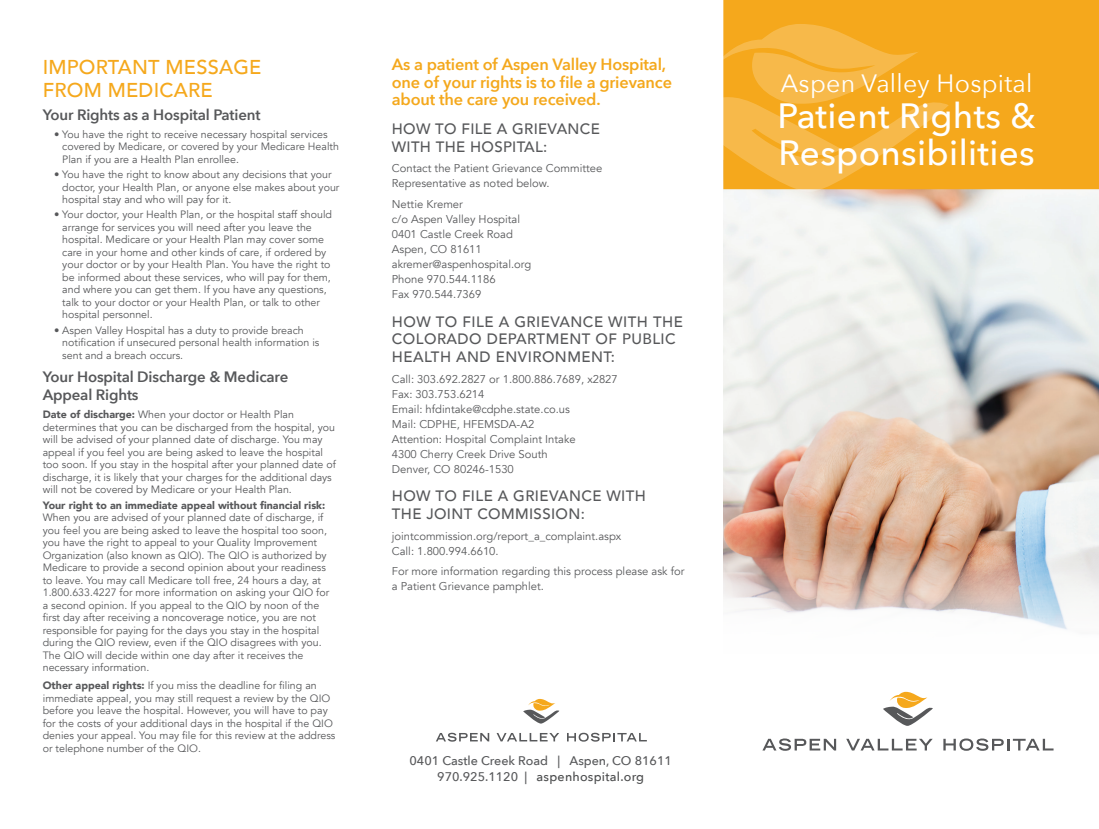
<style>
.page{position:relative;width:1099px;height:829px;background:#fff}
.page>*{position:absolute;margin:0;border:0;box-sizing:border-box;transform-origin:0 0}
.t1{font:500 35px/36.2px "Avenir Next";letter-spacing:.01em;color:#fff}
.t2{font:25px "Avenir Next";letter-spacing:.01em;color:#fff}
.t3{font:500 20px/22.5px "Avenir";letter-spacing:.01em;color:#f5a81c}
.t4{font:600 16.25px/17.5px "Avenir Next";letter-spacing:-.01em;color:#f4a81c}
.t5{font:500 15px/17.5px "Avenir";letter-spacing:.025em;color:#57585a}
.t6{font:600 15px/18.1px "Avenir Next";letter-spacing:-.01em;color:#57585a}
.t7{font:500 12.5px/16.2px "Avenir Next";color:#57585a;text-align:center}
.t8{font:11.25px/15px "Avenir";color:#57585a}
.t9{font:10.62px/12.5px "Avenir";color:#57585a}
.t10{font:900 10.62px "Avenir";color:#57585a}
.s1{font-weight:900}
.s2{color:#4b4c4d}
</style>
<div class="page">
<img style="left:723px;top:189px;width:375px;height:356px">
<div style="left:723px;top:0;width:375px;height:189px;background:#f5a81c"></div>
<svg style="left:723px;top:24px;width:225px;height:168px;background:#f5b136"></svg>
<svg style="left:723px;top:545px;width:375px;height:85px"></svg>
<svg style="left:762px;top:738px;width:73px;height:12px"></svg>
<svg style="left:846px;top:738px;width:86px;height:12px"></svg>
<svg style="left:943px;top:738px;width:110px;height:12px"></svg>
<svg style="left:883px;top:691px;width:49px;height:34px"></svg>
<svg style="left:436px;top:732px;width:53px;height:9px"></svg>
<svg style="left:496px;top:733px;width:63px;height:8px"></svg>
<svg style="left:567px;top:732px;width:79px;height:9px"></svg>
<svg style="left:523px;top:698px;width:36px;height:25px"></svg>
<h3 class="t3" style="left:43px;top:55px;width:220px">IMPORTANT MESSAGE<br>FROM MEDICARE</h3>
<h3 class="t6" style="left:43px;top:105px;width:219px">Your Rights as a Hospital Patient</h3>
<p class="t9" style="left:62px;top:128px;width:278px;text-indent:-8px">• You have the right to receive necessary hospital services covered by Medicare, or covered by your Medicare Health<br>Plan if you are a Health Plan enrollee.</p>
<p class="t9" style="left:62px;top:168px;width:278px;text-indent:-8px">• You have the right to know about any decisions that your doctor, your Health Plan, or anyone else makes about your hospital stay and who will pay for it.</p>
<p class="t9" style="left:62px;top:208px;width:271px;text-indent:-8px">• Your doctor, your Health Plan, or the hospital staff should arrange for services you will need after you leave the hospital. Medicare or your Health Plan may cover some care in your home and other kinds of care, if ordered by your doctor or by your Health Plan. You have the right to be informed about these services, who will pay for them, and where you can get them. If you have any questions, talk to your doctor or your Health Plan, or talk to other hospital personnel.</p>
<p class="t9" style="left:62px;top:324px;width:258px;text-indent:-8px">• Aspen Valley Hospital has a duty to provide breach notification if unsecured personal health information is sent and a breach occurs.</p>
<h3 class="t6" style="left:43px;top:367px;width:247px">Your Hospital Discharge &amp; Medicare<br>Appeal Rights</h3>
<p class="t9" style="left:43px;top:408px;width:294px"><span class="s1">Date of discharge:</span> When your doctor or Health Plan determines that you can be discharged from the hospital, you will be advised of your planned date of discharge. You may appeal if you feel you are being asked to leave the hospital too soon. If you stay in the hospital after your planned date of discharge, it is likely that your charges for the additional days will not be covered by Medicare or your Health Plan.</p>
<p class="t10" style="left:43px;top:495px;width:284px">Your right to an immediate appeal without financial risk:</p>
<p class="t9" style="left:43px;top:511px;width:288px">When you are advised of your planned date of discharge, if you feel you are being asked to leave the hospital too soon, you have the right to appeal to your Quality Improvement Organization (also known as QIO). The QIO is authorized by Medicare to provide a second opinion about your readiness to leave. You may call Medicare toll free, 24 hours a day, at 1.800.633.4227 for more information on asking your QIO for a second opinion. If you appeal to the QIO by noon of the first day after receiving a noncoverage notice, you are not responsible for paying for the days you stay in the hospital during the QIO review, even if the QIO disagrees with you.<br>The QIO will decide within one day after it receives the necessary information.</p>
<p class="t9" style="left:43px;top:679px;width:294px"><span class="s1">Other appeal rights:</span> If you miss the deadline for filing an immediate appeal, you may still request a review by the QIO before you leave the hospital. However, you will have to pay for the costs of your additional days in the hospital if the QIO denies your appeal. You may file for this review at the address or telephone number of the QIO.</p>
<h3 class="t4" style="left:392px;top:55px;width:281px">As a patient of Aspen Valley Hospital, one of your rights is to file a grievance about the care you received.</h3>
<h3 class="t5" style="left:392px;top:119px;width:209px">HOW TO FILE A GRIEVANCE<br>WITH THE HOSPITAL:</h3>
<p class="t8" style="left:392px;top:161px;width:212px">Contact the Patient Grievance Committee<br>Representative as noted below.</p>
<p class="t8" style="left:392px;top:197px;width:141px">Nettie Kremer<br>c/o Aspen Valley Hospital<br>0401 Castle Creek Road<br>Aspen, CO 81611 akremer@aspenhospital.org<br>Phone 970.544.1186<br>Fax 970.544.7369</p>
<h3 class="t5" style="left:392px;top:312px;width:292px">HOW TO FILE A GRIEVANCE WITH THE<br>COLORADO DEPARTMENT OF PUBLIC<br>HEALTH AND ENVIRONMENT:</h3>
<p class="t8" style="left:392px;top:371px;width:227px">Call: 303.692.2827 or 1.800.886.7689, x2827<br>Fax: 303.753.6214<br>Email: hfdintake@cdphe.state.co.us<br>Mail: CDPHE, HFEMSDA-A2<br>Attention: Hospital Complaint Intake<br>4300 Cherry Creek Drive South<br>Denver, CO 80246-1530</p>
<h3 class="t5" style="left:392px;top:486px;width:255px">HOW TO FILE A GRIEVANCE WITH<br>THE JOINT COMMISSION:</h3>
<p class="t8" style="left:392px;top:528px;width:231px">jointcommission.org/report_a_complaint.aspx<br>Call: 1.800.994.6610.</p>
<p class="t8" style="left:392px;top:563px;width:294px">For more information regarding this process please ask for a Patient Grievance pamphlet.</p>
<p class="t7" style="left:409px;top:751px;width:264px">0401 Castle Creek Road | Aspen, CO 81611<br>970.925.1120 | <span class="s2">aspenhospital.org</span></p>
<h2 class="t2" style="left:780px;top:62px;width:253px">Aspen Valley Hospital</h2>
<h1 class="t1" style="left:777px;top:97px;width:260px">Patient Rights &amp;<br>Responsibilities</h1>
</div>
